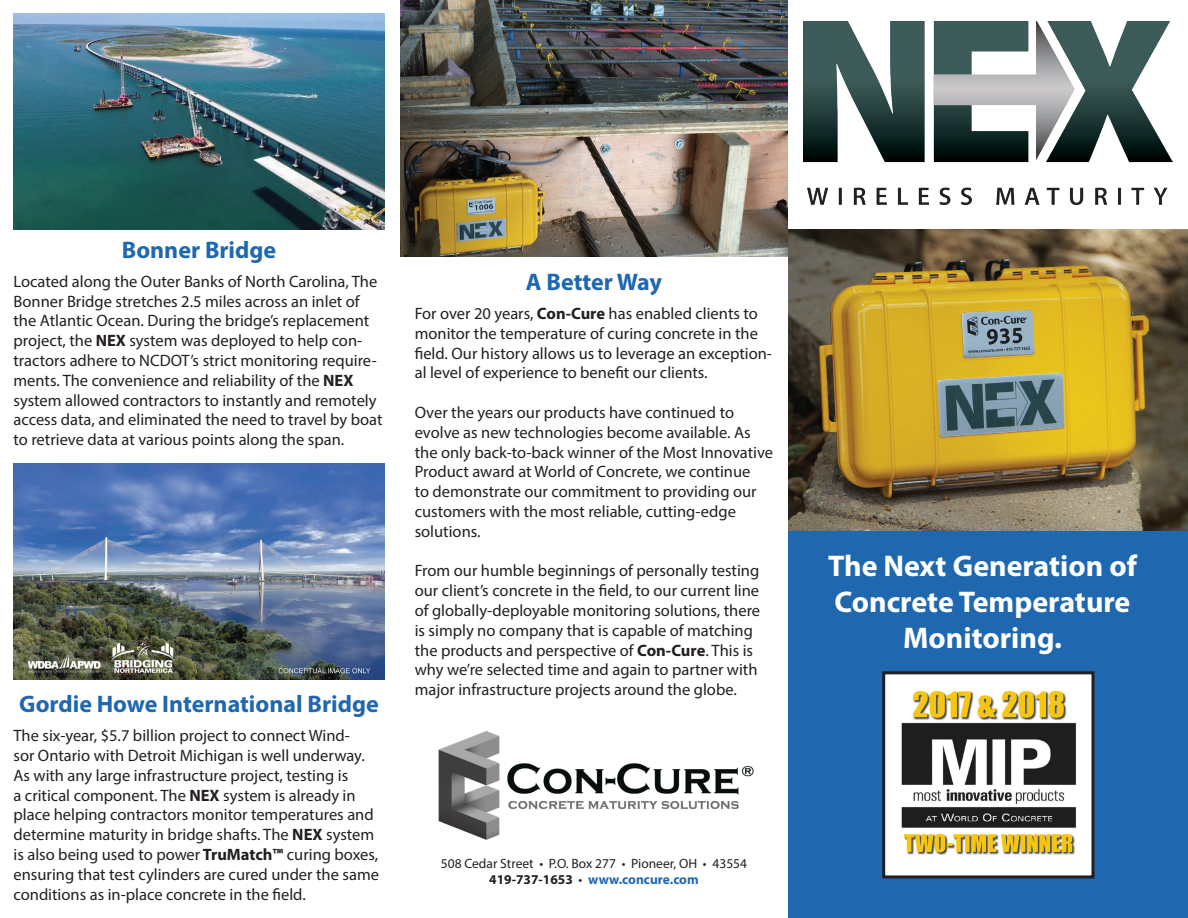
<style>
.page{position:relative;width:1188px;height:918px;background:#fff}
.page>*{position:absolute;margin:0;border:0;box-sizing:border-box;transform-origin:0 0}
.t1{font:700 30px/36px "Myriad Pro";color:#fff;text-align:center}
.t2{font:700 24px "Myriad Pro";color:#1f68b0}
.t3{font:16.5px/19.8px "Myriad Pro";color:#231f20}
.t4{font:13.5px "Myriad Pro";color:#231f20}
.t5{font:700 13.5px "Myriad Pro";color:#1f68b0}
.s1{font-weight:700}
.s2{color:#231f20}
.s3{font-weight:400;color:#231f20}
</style>
<div class="page">
<div style="left:788px;top:530px;width:400px;height:388px;background:#1f68b0"></div>
<img style="left:400px;top:0;width:387px;height:256px">
<img style="left:788px;top:230px;width:400px;height:300px">
<img style="left:14px;top:464px;width:370px;height:216px">
<img style="left:14px;top:14px;width:370px;height:215px">
<img style="left:804px;top:21px;width:369px;height:184px">
<img style="left:438px;top:731px;width:316px;height:109px">
<img style="left:886px;top:675px;width:205px;height:199px">
<div style="left:882px;top:671px;width:213px;height:207px;border:3px solid #231f20"></div>
<p class="t2" style="left:122px;top:234px;width:156px">Bonner Bridge</p>
<p class="t3" style="left:14px;top:271px;width:371px">Located along the Outer Banks of North Carolina, The Bonner Bridge stretches 2.5 miles across an inlet of the Atlantic Ocean. During the bridge’s replacement project, the <span class="s1">NEX</span> system was deployed to help con&shy;tractors adhere to NCDOT’s strict monitoring require&shy;ments. The convenience and reliability of the <span class="s1">NEX </span>system allowed contractors to instantly and remotely access data, and eliminated the need to travel by boat to retrieve data at various points along the span.</p>
<p class="t2" style="left:19px;top:689px;width:361px">Gordie Howe International Bridge</p>
<p class="t3" style="left:14px;top:726px;width:367px">The six-year, $5.7 billion project to connect Wind-<br>sor Ontario with Detroit Michigan is well underway.<br>As with any large infrastructure project, testing is<br>a critical component. The <span class="s1">NEX</span> system is already in place helping contractors monitor temperatures and determine maturity in bridge shafts. The <span class="s1">NEX</span> system is also being used to power <span class="s1">TruMatch™</span> curing boxes, ensuring that test cylinders are cured under the same conditions as in-place concrete in the field.</p>
<p class="t2" style="left:526px;top:266px;width:138px">A Better Way</p>
<p class="t3" style="left:415px;top:303px;width:359px">For over 20 years, <span class="s1">Con-Cure</span> has enabled clients to monitor the temperature of curing concrete in the field. Our history allows us to leverage an exception&shy;al level of experience to benefit our clients.</p>
<p class="t3" style="left:415px;top:402px;width:360px">Over the years our products have continued to evolve as new technologies become available. As the only back-to-back winner of the Most Innovative Product award at World of Concrete, we continue<br>to demonstrate our commitment to providing our customers with the most reliable, cutting-edge solutions.</p>
<p class="t3" style="left:415px;top:561px;width:347px">From our humble beginnings of personally testing our client’s concrete in the field, to our current line of globally-deployable monitoring solutions, there is simply no company that is capable of matching the products and perspective of <span class="s1">Con-Cure</span>. This is why we’re selected time and again to partner with major infrastructure projects around the globe.</p>
<p class="t4" style="left:441px;top:855px;width:308px">508 Cedar Street • P.O. Box 277 • Pioneer, OH • 43554</p>
<p class="t5" style="left:489px;top:871px;width:211px"><span class="s2">419-737-1653</span> <span class="s3">•</span> www.concure.com</p>
<p class="t1" style="left:828px;top:547px;width:310px">The Next Generation of<br>Concrete Temperature<br>Monitoring.</p>
</div>
